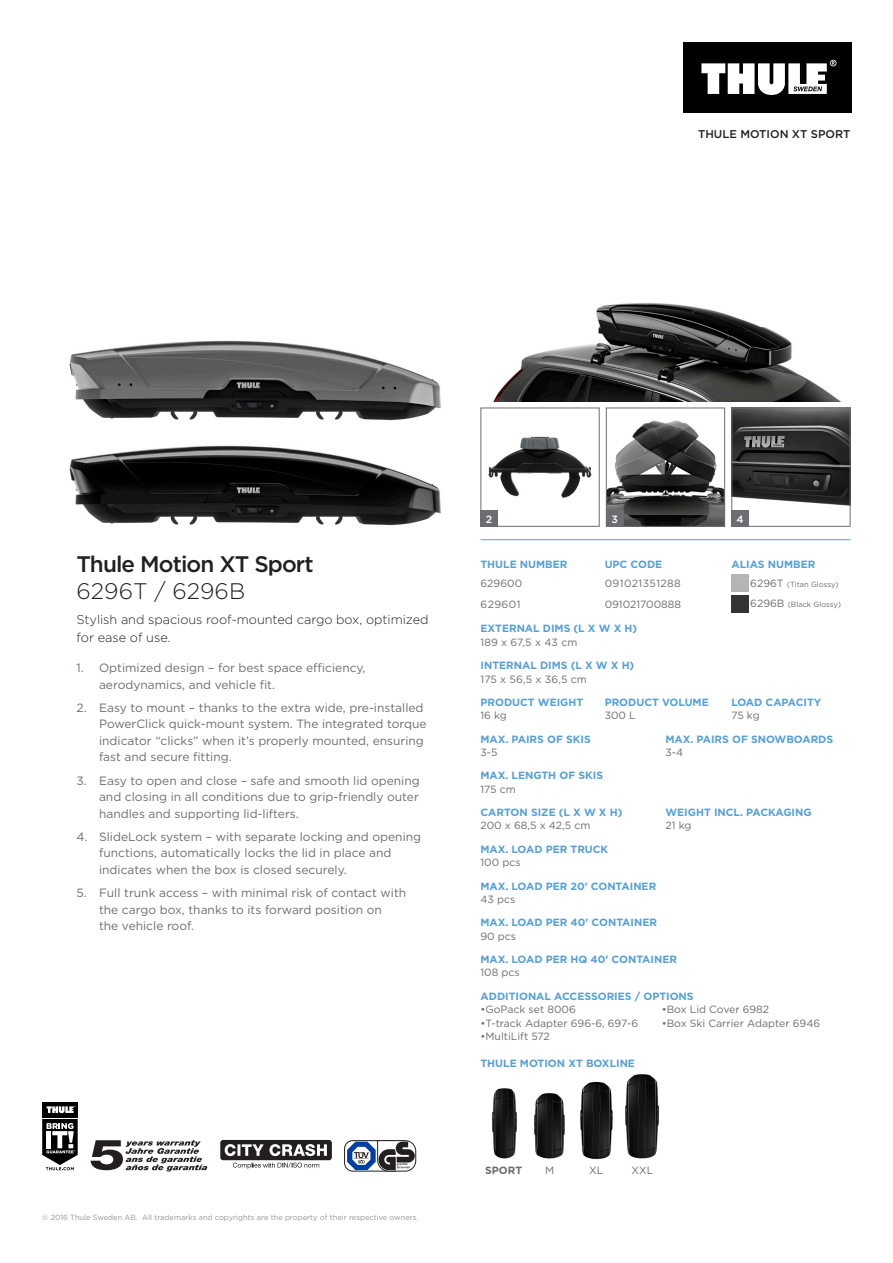
<style>
.page{position:relative;width:893px;height:1263px;background:#fff}
.page>*{position:absolute;margin:0;border:0;box-sizing:border-box;transform-origin:0 0}
.Product_Name_-_large{font:500 22.5px "Gotham";letter-spacing:-.04em;color:#231f20}
.Product_Name_-_large-2{font:300 22.5px "Gotham";color:#231f20}
.Intro_Product_Subhea{font:300 12.75px/18px "Gotham";letter-spacing:-.005em;color:#231f20}
.t1{font:12px/16.5px "Gotham";color:#6c6d70}
.Sku_Name{font:500 11.25px "Gotham";color:#231f20}
.Thule_AttributeName{font:700 10.5px "Gotham";color:#56a0d5}
.Thule_AttributeValue{font:10.5px "Gotham";color:#6c6d70}
.Thule_AttributeValue-2{font:10.5px "Gotham";letter-spacing:.04em;color:#6c6d70}
.Thule_AttributeValue-3{font:700 10.5px "Gotham";color:#6c6d70}
.Intro_Product_Subhea-2{font:500 10.5px "Gotham";color:#fff}
.t2{font:7.5px "Gotham";color:#939598}
.Thule_AttributeValue-4{font:7.5px "Gotham";color:#6c6d70}
.s1{font-size:10.5px}
</style>
<div class="page">
<div style="left:683px;top:43px;width:168px;height:70px;background:#000"></div>
<svg style="left:701px;top:60px;width:135px;height:35px"></svg>
<img style="left:69px;top:445px;width:372px;height:81px">
<img style="left:69px;top:340px;width:372px;height:81px">
<img style="left:493px;top:303px;width:347px;height:98px">
<svg style="left:220px;top:1140px;width:112px;height:29px"></svg>
<svg style="left:91px;top:1140px;width:116px;height:31px"></svg>
<svg style="left:344px;top:1140px;width:72px;height:32px"></svg>
<div style="left:42px;top:1102px;width:36px;height:15px;background:#000001"></div>
<svg style="left:47px;top:1105px;width:29px;height:8px"></svg>
<svg style="left:42px;top:1119px;width:36px;height:51px"></svg>
<img style="left:488px;top:436px;width:104px;height:62px">
<div style="left:480px;top:408px;width:120px;height:119px;border:1px solid #6c6d70"></div>
<div style="left:480px;top:510px;width:18px;height:17px;background:#6c6d70"></div>
<img style="left:733px;top:410px;width:115px;height:96px">
<div style="left:731px;top:408px;width:119px;height:119px;border:1px solid #6c6d70"></div>
<img style="left:608px;top:420px;width:115px;height:105px">
<div style="left:606px;top:408px;width:119px;height:119px;border:1px solid #6c6d70"></div>
<div style="left:606px;top:510px;width:17px;height:17px;background:#6c6d70"></div>
<div style="left:731px;top:510px;width:18px;height:17px;background:#6c6d70"></div>
<img style="left:534px;top:1093px;width:31px;height:66px">
<img style="left:580px;top:1081px;width:33px;height:78px">
<img style="left:625px;top:1074px;width:34px;height:85px">
<img style="left:492px;top:1088px;width:25px;height:71px">
<hr style="left:480px;top:539px;width:370px;height:1px;background:#56a0d5">
<img style="left:731px;top:595px;width:17px;height:17px">
<p class="Sku_Name" style="left:698px;top:127px;width:154px">THULE MOTION XT SPORT</p>
<p class="Product_Name_-_large" style="left:77px;top:550px;width:239px">Thule Motion XT Sport</p>
<p class="Product_Name_-_large-2" style="left:77px;top:577px;width:170px">6296T / 6296B</p>
<p class="Intro_Product_Subhea" style="left:77px;top:610px;width:353px">Stylish and spacious roof-mounted cargo box, optimized for ease of use.</p>
<p class="t1" style="left:99px;top:659px;width:268px;text-indent:-22px">1. Optimized design – for best space efficiency, aerodynamics, and vehicle fit.</p>
<p class="t1" style="left:99px;top:699px;width:329px;text-indent:-22px">2. Easy to mount – thanks to the extra wide, pre-installed PowerClick quick-mount system. The integrated torque indicator “clicks” when it’s properly mounted, ensuring fast and secure fitting.</p>
<p class="t1" style="left:99px;top:772px;width:322px;text-align:justify;text-indent:-22px">3. Easy to open and close – safe and smooth lid opening and closing in all conditions due to grip-friendly outer handles and supporting lid-lifters.</p>
<p class="t1" style="left:99px;top:828px;width:324px;text-indent:-22px">4. SlideLock system – with separate locking and opening functions, automatically locks the lid in place and indicates when the box is closed securely.</p>
<p class="t1" style="left:99px;top:884px;width:309px;text-indent:-22px">5. Full trunk access – with minimal risk of contact with the cargo box, thanks to its forward position on<br>the vehicle roof.</p>
<p class="t2" style="left:42px;top:1213px;width:378px">© 2016 Thule Sweden AB. All trademarks and copyrights are the property of their respective owners.</p>
<p class="Intro_Product_Subhea-2" style="left:486px;top:512px;width:8px">2</p>
<p class="Intro_Product_Subhea-2" style="left:611px;top:512px;width:8px">3</p>
<p class="Intro_Product_Subhea-2" style="left:736px;top:512px;width:9px">4</p>
<p class="Thule_AttributeName" style="left:480px;top:557px;width:88px">THULE NUMBER</p>
<p class="Thule_AttributeName" style="left:605px;top:557px;width:59px">UPC CODE</p>
<p class="Thule_AttributeName" style="left:731px;top:557px;width:85px">ALIAS NUMBER</p>
<p class="Thule_AttributeValue" style="left:480px;top:577px;width:43px">629600</p>
<p class="Thule_AttributeValue" style="left:480px;top:598px;width:41px">629601</p>
<p class="Thule_AttributeValue-2" style="left:605px;top:577px;width:78px">091021351288</p>
<p class="Thule_AttributeValue" style="left:605px;top:598px;width:78px">091021700888</p>
<p class="Thule_AttributeValue-4" style="left:750px;top:580px;width:90px"><span class="s1">6296T</span> (Titan Glossy)</p>
<p class="Thule_AttributeValue-4" style="left:750px;top:599px;width:92px"><span class="s1">6296B</span> (Black Glossy)</p>
<p class="Thule_AttributeName" style="left:480px;top:622px;width:158px">EXTERNAL DIMS (L X W X H)</p>
<p class="Thule_AttributeValue" style="left:480px;top:635px;width:98px">189 x 67,5 x 43 cm</p>
<p class="Thule_AttributeName" style="left:480px;top:658px;width:155px">INTERNAL DIMS (L X W X H)</p>
<p class="Thule_AttributeValue" style="left:480px;top:672px;width:108px">175 x 56,5 x 36,5 cm</p>
<p class="Thule_AttributeName" style="left:480px;top:695px;width:104px">PRODUCT WEIGHT</p>
<p class="Thule_AttributeName" style="left:605px;top:695px;width:106px">PRODUCT VOLUME</p>
<p class="Thule_AttributeName" style="left:731px;top:695px;width:91px">LOAD CAPACITY</p>
<p class="Thule_AttributeValue" style="left:480px;top:709px;width:28px">16 kg</p>
<p class="Thule_AttributeValue" style="left:605px;top:709px;width:33px">300 L</p>
<p class="Thule_AttributeValue" style="left:731px;top:709px;width:30px">75 kg</p>
<p class="Thule_AttributeName" style="left:480px;top:732px;width:112px">MAX. PAIRS OF SKIS</p>
<p class="Thule_AttributeName" style="left:665px;top:732px;width:169px">MAX. PAIRS OF SNOWBOARDS</p>
<p class="Thule_AttributeValue" style="left:480px;top:746px;width:19px">3-5</p>
<p class="Thule_AttributeValue" style="left:665px;top:746px;width:19px">3-4</p>
<p class="Thule_AttributeName" style="left:480px;top:769px;width:124px">MAX. LENGTH OF SKIS</p>
<p class="Thule_AttributeValue" style="left:480px;top:782px;width:37px">175 cm</p>
<p class="Thule_AttributeName" style="left:480px;top:805px;width:143px">CARTON SIZE (L X W X H)</p>
<p class="Thule_AttributeName" style="left:665px;top:805px;width:148px">WEIGHT INCL. PACKAGING</p>
<p class="Thule_AttributeValue" style="left:480px;top:819px;width:111px">200 x 68,5 x 42,5 cm</p>
<p class="Thule_AttributeValue" style="left:665px;top:819px;width:27px">21 kg</p>
<p class="Thule_AttributeName" style="left:480px;top:842px;width:129px">MAX. LOAD PER TRUCK</p>
<p class="Thule_AttributeValue" style="left:480px;top:856px;width:42px">100 pcs</p>
<p class="Thule_AttributeName" style="left:480px;top:879px;width:177px">MAX. LOAD PER 20' CONTAINER</p>
<p class="Thule_AttributeValue" style="left:480px;top:892px;width:36px">43 pcs</p>
<p class="Thule_AttributeName" style="left:480px;top:915px;width:178px">MAX. LOAD PER 40' CONTAINER</p>
<p class="Thule_AttributeValue" style="left:480px;top:929px;width:37px">90 pcs</p>
<p class="Thule_AttributeName" style="left:480px;top:952px;width:198px">MAX. LOAD PER HQ 40' CONTAINER</p>
<p class="Thule_AttributeValue" style="left:480px;top:966px;width:41px">108 pcs</p>
<p class="Thule_AttributeName" style="left:480px;top:989px;width:215px">ADDITIONAL ACCESSORIES / OPTIONS</p>
<p class="Thule_AttributeValue" style="left:480px;top:1003px;width:97px">•GoPack set 8006</p>
<p class="Thule_AttributeValue" style="left:480px;top:1016px;width:159px">•T-track Adapter 696-6, 697-6</p>
<p class="Thule_AttributeValue" style="left:480px;top:1030px;width:71px">•MultiLift 572</p>
<p class="Thule_AttributeValue" style="left:662px;top:1003px;width:109px">•Box Lid Cover 6982</p>
<p class="Thule_AttributeValue" style="left:662px;top:1016px;width:160px">•Box Ski Carrier Adapter 6946</p>
<p class="Thule_AttributeName" style="left:480px;top:1056px;width:156px">THULE MOTION XT BOXLINE</p>
<p class="Thule_AttributeValue-3" style="left:485px;top:1163px;width:39px">SPORT</p>
<p class="Thule_AttributeValue" style="left:545px;top:1163px;width:11px">M</p>
<p class="Thule_AttributeValue" style="left:589px;top:1163px;width:16px">XL</p>
<p class="Thule_AttributeValue" style="left:631px;top:1163px;width:23px">XXL</p>
</div>
